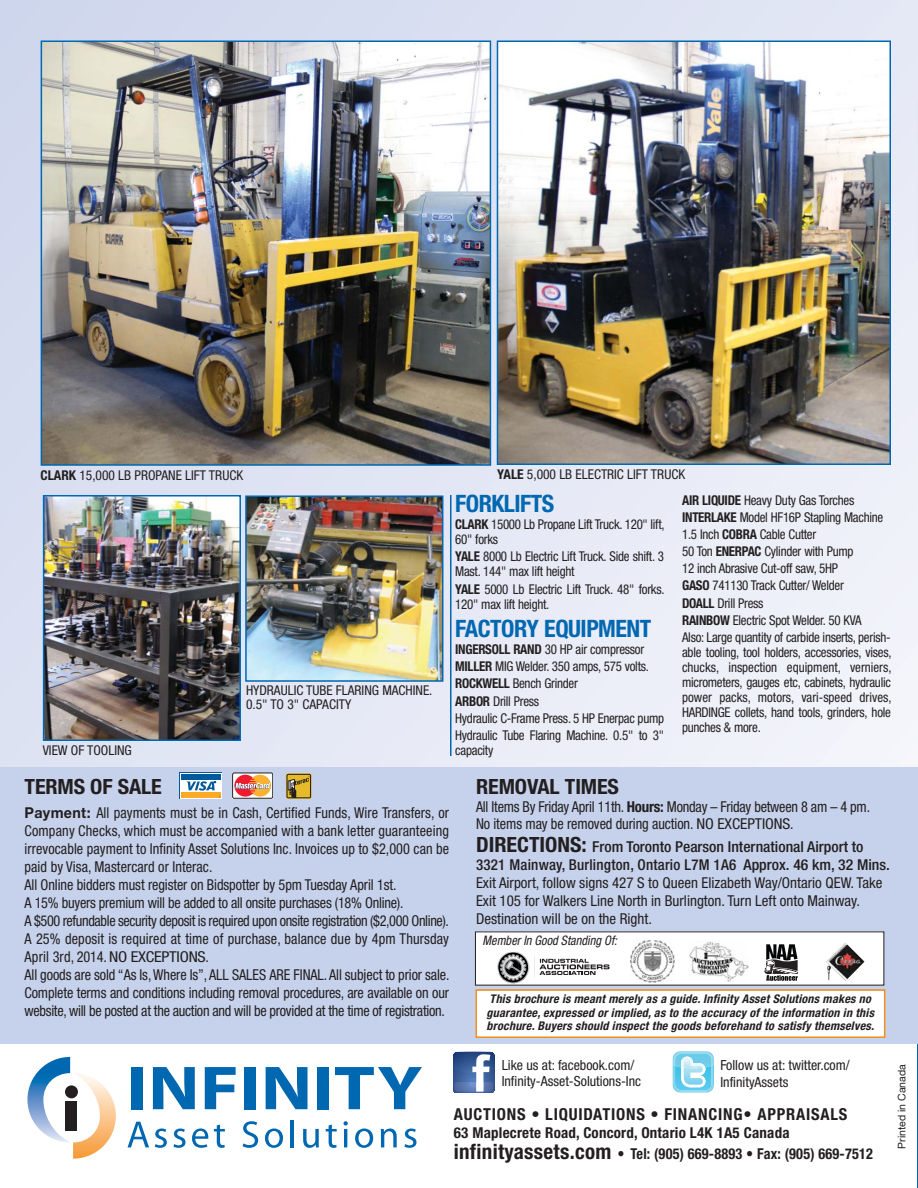
<style>
.page{position:relative;width:918px;height:1188px;background:#fff}
.page>*{position:absolute;margin:0;border:0;box-sizing:border-box;transform-origin:0 0}
.t1{font:700 condensed 24px "Helvetica Neue";letter-spacing:-.02em;color:#0067b1}
.t2{font:700 condensed 21px "Helvetica Neue";letter-spacing:-.005em;color:#231f20;scale:1.05 1}
.t3{font:700 condensed 16.5px "Helvetica Neue";letter-spacing:.05em;color:#231f20}
.t4{font:condensed 15px/18px "Helvetica Neue";letter-spacing:-.005em;color:#231f20;scale:.95 1}
.t5{font:condensed 15px/18px "Helvetica Neue";letter-spacing:-.005em;color:#231f20}
.t6{font:500 condensed 15px/18px "Helvetica Neue";color:#231f20;scale:1.05 1}
.t7{font:700 condensed 15px/21px "Helvetica Neue";letter-spacing:.015em;color:#231f20}
.t8{font:condensed 13.95px/16.8px "Helvetica Neue";color:#231f20}
.t9{font:condensed 13.5px/17.1px "Helvetica Neue";letter-spacing:-.02em;color:#231f20;scale:.96 1}
.t10{font:condensed 13.5px/13.5px "Helvetica Neue";color:#231f20}
.t11{font:italic condensed 13.05px "Helvetica Neue";color:#231f20;scale:.94 1}
.t12{font:italic 700 condensed 12px/13.4px "Helvetica Neue";letter-spacing:.02em;color:#231f20}
.t13{font:10.5px "Helvetica Neue";color:#231f20}
.s1{font-weight:700}
.s2{font-weight:700;font-stretch:normal}
.s3{font-weight:700;font-size:21px}
.s4{font-size:21px}
</style>
<div class="page">
<div style="left:0;top:0;width:918px;height:917px;background:linear-gradient(to right,#d5dcef,#f1f3fa)"></div>
<svg style="left:917px;top:100px;width:1px;height:667px"></svg>
<img style="left:917px;top:1044px;width:1px;height:144px">
<div style="left:0;top:767px;width:918px;height:277px;background:#c6d2eb"></div>
<svg style="left:27px;top:1057px;width:89px;height:102px"></svg>
<div style="left:132px;top:1067px;width:11px;height:42px;background:#0067b1"></div>
<svg style="left:153px;top:1067px;width:42px;height:42px"></svg>
<svg style="left:205px;top:1067px;width:31px;height:42px"></svg>
<div style="left:244px;top:1067px;width:12px;height:42px;background:#0067b1"></div>
<svg style="left:266px;top:1067px;width:42px;height:42px"></svg>
<div style="left:317px;top:1067px;width:12px;height:42px;background:#0067b1"></div>
<svg style="left:335px;top:1067px;width:87px;height:42px"></svg>
<svg style="left:128px;top:1122px;width:21px;height:25px"></svg>
<svg style="left:155px;top:1129px;width:12px;height:19px"></svg>
<svg style="left:173px;top:1129px;width:13px;height:19px"></svg>
<svg style="left:192px;top:1128px;width:16px;height:20px"></svg>
<svg style="left:214px;top:1125px;width:11px;height:23px"></svg>
<svg style="left:243px;top:1121px;width:15px;height:27px"></svg>
<svg style="left:265px;top:1129px;width:18px;height:19px"></svg>
<hr style="left:291px;top:1120px;width:3px;height:27px;background:#0067b1">
<svg style="left:303px;top:1129px;width:16px;height:19px"></svg>
<svg style="left:326px;top:1125px;width:11px;height:23px"></svg>
<svg style="left:343px;top:1121px;width:5px;height:5px"></svg>
<hr style="left:344px;top:1129px;width:3px;height:18px;background:#0067b1">
<svg style="left:355px;top:1129px;width:18px;height:19px"></svg>
<svg style="left:381px;top:1129px;width:16px;height:18px"></svg>
<svg style="left:404px;top:1129px;width:12px;height:19px"></svg>
<svg style="left:453px;top:1052px;width:41px;height:41px"></svg>
<svg style="left:673px;top:1051px;width:41px;height:42px"></svg>
<div style="left:477px;top:991px;width:407px;height:45px;background:#fff"></div>
<div style="left:476px;top:989px;width:409px;height:49px;border:2px solid #f38f1d"></div>
<div style="left:180px;top:773px;width:42px;height:26px;background:#fff"></div>
<div style="left:181px;top:774px;width:39px;height:6px;background:#005a9b"></div>
<div style="left:181px;top:792px;width:39px;height:6px;background:#fbaa28"></div>
<svg style="left:186px;top:781px;width:34px;height:16px"></svg>
<svg style="left:234px;top:775px;width:37px;height:21px"></svg>
<div style="left:232px;top:773px;width:41px;height:25px;border:1px solid #231f20;border-radius:2px"></div>
<svg style="left:286px;top:773px;width:26px;height:26px"></svg>
<svg style="left:289px;top:776px;width:20px;height:20px"></svg>
<div style="left:287px;top:774px;width:24px;height:24px;border:1px solid #231f20"></div>
<div style="left:475px;top:932px;width:409px;height:53px;background:#fff"></div>
<img style="left:631px;top:940px;width:43px;height:42px">
<img style="left:689px;top:942px;width:59px;height:40px">
<svg style="left:764px;top:944px;width:34px;height:37px"></svg>
<img style="left:826px;top:943px;width:38px;height:38px">
<svg style="left:497px;top:952px;width:32px;height:31px"></svg>
<svg style="left:539px;top:958px;width:71px;height:17px"></svg>
<img style="left:44px;top:43px;width:444px;height:420px">
<div style="left:41px;top:40px;width:450px;height:426px;border:2px solid #0067b1"></div>
<img style="left:500px;top:43px;width:388px;height:419px">
<div style="left:497px;top:40px;width:394px;height:425px;border:2px solid #0067b1"></div>
<img style="left:248px;top:498px;width:192px;height:181px">
<div style="left:245px;top:495px;width:198px;height:187px;border:2px solid #0067b1"></div>
<img style="left:46px;top:498px;width:192px;height:240px">
<div style="left:43px;top:495px;width:198px;height:246px;border:2px solid #0067b1"></div>
<hr style="left:450px;top:495px;width:2px;height:261px;background:#0067b1">
<p class="t10" style="left:40px;top:469px;width:204px"><span class="s1">CLARK</span> 15,000 LB PROPANE LIFT TRUCK</p>
<p class="t10" style="left:43px;top:745px;width:91px">VIEW OF TOOLING</p>
<p class="t10" style="left:246px;top:685px;width:188px">HYDRAULIC TUBE FLARING MACHINE.<br>0.5" TO 3" CAPACITY</p>
<p class="t10" style="left:497px;top:469px;width:189px"><span class="s1">YALE</span> 5,000 LB ELECTRIC LIFT TRUCK</p>
<h1 class="t1" style="left:455px;top:495px;width:101px">FORKLIFTS</h1>
<p class="t9" style="left:455px;top:518px;width:220px;line-height:15px"><span class="s1">CLARK</span> 15000 Lb Propane Lift Truck. 120" lift,<br>60" forks</p>
<p class="t9" style="left:455px;top:550px;width:219px;line-height:15px"><span class="s1">YALE</span> 8000 Lb Electric Lift Truck. Side shift. 3<br>Mast. 144" max lift height</p>
<p class="t9" style="left:455px;top:582px;width:220px;line-height:15px"><span class="s1">YALE</span> 5000 Lb Electric Lift Truck. 48" forks.<br>120" max lift height.</p>
<h1 class="t1" style="left:455px;top:620px;width:198px">FACTORY EQUIPMENT</h1>
<p class="t9" style="left:455px;top:642px;width:219px"><span class="s1">INGERSOLL RAND</span> 30 HP air compressor <span class="s1">MILLER</span> MIG Welder. 350 amps, 575 volts.<br><span class="s1">ROCKWELL</span> Bench Grinder<br><span class="s1">ARBOR</span> Drill Press<br>Hydraulic C-Frame Press. 5 HP Enerpac pump Hydraulic Tube Flaring Machine. 0.5" to 3"</p>
<p class="t9" style="left:455px;top:743px;width:41px">capacity</p>
<p class="t9" style="left:682px;top:492px;width:219px"><span class="s1">AIR LIQUIDE</span> Heavy Duty Gas Torches <span class="s1">INTERLAKE</span> Model HF16P Stapling Machine 1.5 Inch <span class="s1">COBRA</span> Cable Cutter<br>50 Ton <span class="s1">ENERPAC</span> Cylinder with Pump<br>12 inch Abrasive Cut-off saw, 5HP<br><span class="s1">GASO</span> 741130 Track Cutter/ Welder<br><span class="s1">DOALL</span> Drill Press<br><span class="s1">RAINBOW</span> Electric Spot Welder. 50 KVA<br>Also: Large quantity of carbide inserts, perish-</p>
<p class="t9" style="left:682px;top:646px;width:220px;line-height:15px;text-align:justify">able tooling, tool holders, accessories, vises, chucks, inspection equipment, verniers, micrometers, gauges etc, cabinets, hydraulic power packs, motors, vari-speed drives, HARDINGE collets, hand tools, grinders, hole punches &amp; more.</p>
<h2 class="t2" style="left:25px;top:779px;width:132px">TERMS OF SALE</h2>
<p class="t4" style="left:25px;top:805px;width:449px"><span class="s2">Payment:</span> All payments must be in Cash, Certified Funds, Wire Transfers, or Company Checks, which must be accompanied with a bank letter guaranteeing irrevocable payment to Infinity Asset Solutions Inc. Invoices up to $2,000 can be paid by Visa, Mastercard or Interac.<br>All Online bidders must register on Bidspotter by 5pm Tuesday April 1st.<br>A 15% buyers premium will be added to all onsite purchases (18% Online).<br>A $500 refundable security deposit is required upon onsite registration ($2,000 Online).<br>A 25% deposit is required at time of purchase, balance due by 4pm Thursday April 3rd, 2014. NO EXCEPTIONS.<br>All goods are sold “As Is, Where Is”, ALL SALES ARE FINAL. All subject to prior sale.<br>Complete terms and conditions including removal procedures, are available on our website, will be posted at the auction and will be provided at the time of registration.</p>
<h2 class="t2" style="left:476px;top:779px;width:138px">REMOVAL TIMES</h2>
<p class="t4" style="left:476px;top:799px;width:416px;line-height:17.2px">All Items By Friday April 11th. <span class="s1">Hours:</span> Monday – Friday between 8 am – 4 pm.<br>No items may be removed during auction. NO EXCEPTIONS.</p>
<p class="t6" style="left:476px;top:839px;width:396px"><span class="s3">DIRECTIONS:</span> From Toronto Pearson International Airport to<br>3321 Mainway, Burlington, Ontario L7M 1A6 Approx. 46 km, 32 Mins.</p>
<p class="t5" style="left:476px;top:875px;width:408px">Exit Airport, follow signs 427 S to Queen Elizabeth Way/Ontario QEW. Take<br>Exit 105 for Walkers Line North in Burlington. Turn Left onto Mainway.<br>Destination will be on the Right.</p>
<p class="t11" style="left:483px;top:935px;width:147px">MemberIn Good Standing Of:</p>
<p class="t12" style="left:487px;top:994px;width:391px">This brochure is meant merely as a guide.Infinity Asset Solutions makes no guarantee,expressed or implied,as to the accuracy of the information in this brochure.Buyers should inspect the goods beforehand to satisfy themselves.</p>
<p class="t8" style="left:502px;top:1057px;width:141px">Like us at: facebook.com/<br>Infinity-Asset-Solutions-Inc</p>
<p class="t8" style="left:720px;top:1058px;width:131px">Follow us at: twitter.com/<br>InfinityAssets</p>
<p class="t3" style="left:454px;top:1108px;width:395px">AUCTIONS • LIQUIDATIONS • FINANCING• APPRAISALS</p>
<p class="t7" style="left:454px;top:1123px;width:421px">63 Maplecrete Road, Concord, Ontario L4K 1A5 Canada <span class="s4">infinityassets.com</span> • Tel: (905) 669-8893 • Fax: (905) 669-7512</p>
<p class="t13" style="left:896px;top:1149px;width:86px;rotate:-90deg">Printed in Canada</p>
</div>
